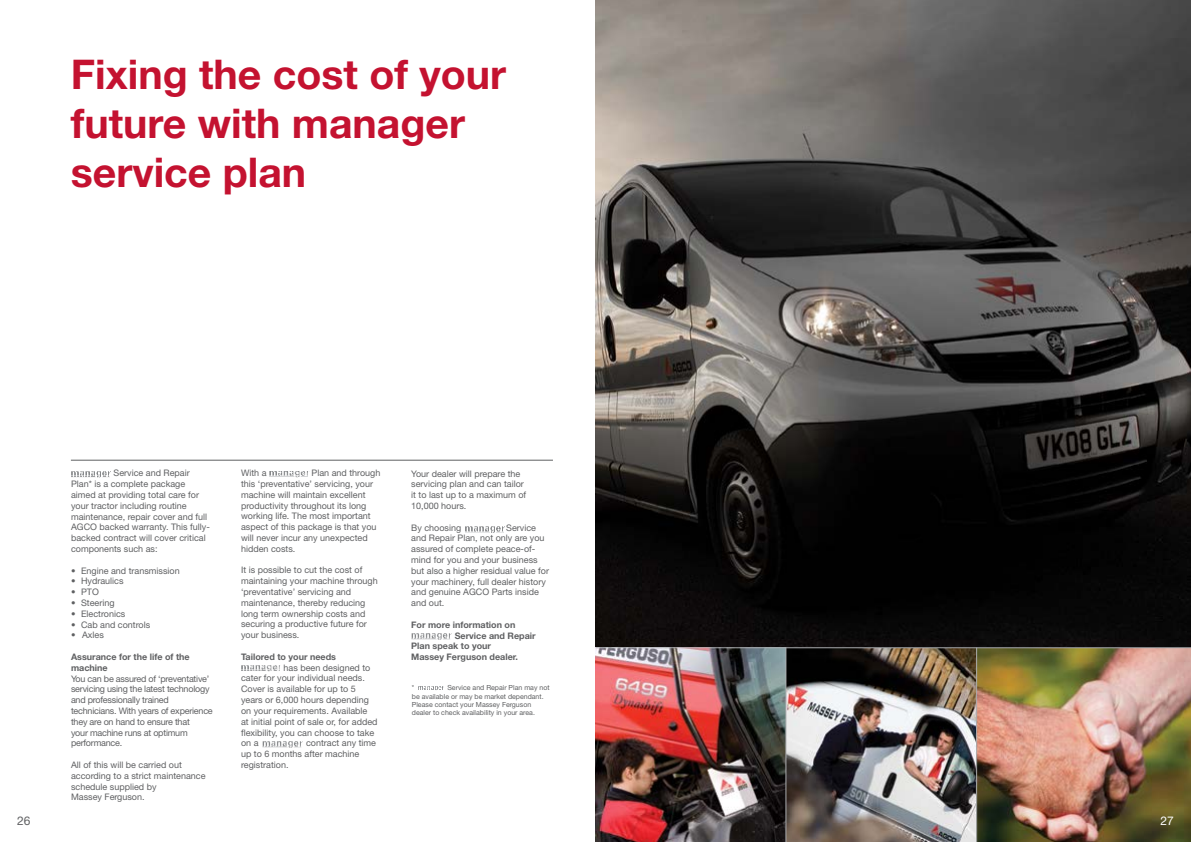
<style>
.page{position:relative;width:1191px;height:842px;background:#fff}
.page>*{position:absolute;margin:0;border:0;box-sizing:border-box;transform-origin:0 0}
.t1{font:700 41px/49.2px "Helvetica Neue";color:#c41230}
.t2{font:12px "Helvetica Neue";color:#fff}
.t3{font:12px "Helvetica Neue";color:#5f6062}
.t4{font:9px/10.8px "Helvetica Neue";color:#5f6062}
.t5{font:9px/10.8px "Helvetica Neue";letter-spacing:-.025em;color:#5f6062}
.t6{font:700 9px/10.8px "Helvetica Neue";color:#5f6062}
.t7{font:7px/8.4px "Helvetica Neue";color:#5f6062}
</style>
<div class="page">
<hr style="left:71px;top:460px;width:482px;height:1px;background:#5f6062">
<svg style="left:96px;top:471px;width:11px;height:5px"></svg>
<svg style="left:294px;top:471px;width:11px;height:4px"></svg>
<svg style="left:266px;top:665px;width:11px;height:4px"></svg>
<svg style="left:437px;top:633px;width:10px;height:5px"></svg>
<svg style="left:435px;top:686px;width:6px;height:3px"></svg>
<svg style="left:490px;top:526px;width:11px;height:5px"></svg>
<svg style="left:288px;top:741px;width:10px;height:5px"></svg>
<img style="left:595px;top:0;width:596px;height:842px">
<hr style="left:976px;top:647px;width:1px;height:195px;background:#aaacaf">
<hr style="left:785px;top:647px;width:1px;height:195px;background:#aaacaf">
<hr style="left:595px;top:647px;width:596px;height:1px;background:#aaacaf">
<h1 class="t1" style="left:71px;top:49px;width:437px">Fixing the cost of your future with manager service plan</h1>
<p class="t4" style="left:71px;top:468px;width:140px;text-indent:43px">Service and Repair<br>Plan* is a complete package aimed at providing total care for your tractor including routine maintenance, repair cover and full<br>AGCO backed warranty. This fully&shy;backed contract will cover critical components such as:</p>
<p class="t4" style="left:71px;top:565px;width:110px">• Engine and transmission</p>
<p class="t4" style="left:71px;top:576px;width:54px">• Hydraulics</p>
<p class="t4" style="left:71px;top:586px;width:29px">• PTO</p>
<p class="t4" style="left:71px;top:597px;width:45px">• Steering</p>
<p class="t4" style="left:71px;top:608px;width:56px">• Electronics</p>
<p class="t4" style="left:71px;top:619px;width:81px">• Cab and controls</p>
<p class="t4" style="left:71px;top:630px;width:34px">• Axles</p>
<p class="t6" style="left:71px;top:651px;width:120px">Assurance for the life of the machine</p>
<p class="t5" style="left:71px;top:673px;width:143px">You can be assured of ‘preventative’ servicing using the latest technology and professionally trained technicians. With years of experience they are on hand to ensure that<br>your machine runs at optimum performance.</p>
<p class="t4" style="left:71px;top:759px;width:136px">All of this will be carried out according to a strict maintenance schedule supplied by<br>Massey Ferguson.</p>
<p class="t4" style="left:241px;top:467px;width:141px;text-indent:71px">Plan and through this ‘preventative’ servicing, your machine will maintain excellent productivity throughout its long working life. The most important aspect of this package is that you will never incur any unexpected hidden costs.</p>
<p class="t4" style="left:241px;top:565px;width:138px">It is possible to cut the cost of maintaining your machine through ‘preventative’ servicing and maintenance, thereby reducing long term ownership costs and securing a productive future for your business.</p>
<p class="t6" style="left:241px;top:651px;width:96px">Tailored to your needs</p>
<p class="t4" style="left:241px;top:662px;width:138px;text-indent:43px">has been designed to cater for your individual needs.<br>Cover is available for up to 5 years or 6,000 hours depending on your requirements. Available<br>at initial point of sale or, for added flexibility, you can choose to take on a</p>
<p class="t4" style="left:241px;top:467px;width:27px">With a</p>
<p class="t4" style="left:241px;top:737px;width:137px;text-indent:65px">contract any time up to 6 months after machine registration.</p>
<p class="t4" style="left:411px;top:468px;width:117px">Your dealer will prepare the servicing plan and can tailor it to last up to a maximum of<br>10,000 hours.</p>
<p class="t4" style="left:411px;top:522px;width:52px">By choosing</p>
<p class="t4" style="left:411px;top:522px;width:139px;text-indent:95px">Service and Repair Plan, not only are you assured of complete peace-of&shy;mind for you and your business but also a higher residual value for your machinery, full dealer history and genuine AGCO Parts inside and out.</p>
<p class="t6" style="left:411px;top:619px;width:106px">For more information on</p>
<p class="t6" style="left:455px;top:630px;width:82px">Service and Repair</p>
<p class="t6" style="left:411px;top:640px;width:81px">Plan speak to your</p>
<p class="t6" style="left:411px;top:651px;width:108px">Massey Ferguson dealer.</p>
<p class="t7" style="left:412px;top:683px;width:4px">*</p>
<p class="t7" style="left:412px;top:683px;width:139px;text-indent:36px">Service and Repair Plan may not be available or may be market dependant.<br>Please contact your Massey Ferguson dealer to check availability in your area.</p>
<h2 class="t2" style="left:1160px;top:813px;width:15px">27</h2>
<h2 class="t3" style="left:17px;top:813px;width:15px">26</h2>
<h2 class="t2" style="left:1167px;top:813px;width:8px">3</h2>
</div>
